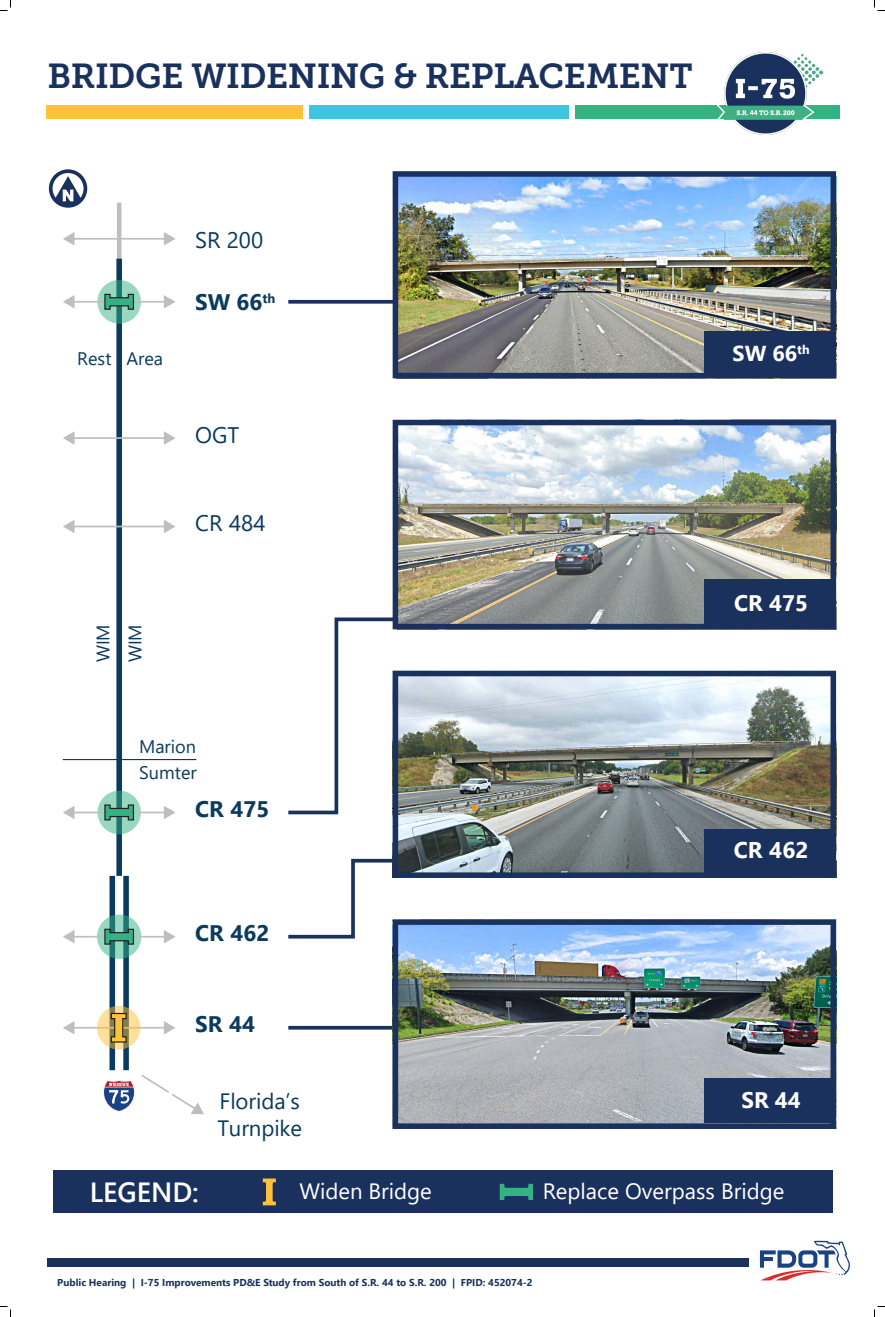
<style>
.page{position:relative;width:885px;height:1317px;background:#fff}
.page>*{position:absolute;margin:0;border:0;box-sizing:border-box;transform-origin:0 0}
.H1_Board_Title{font:34.5px "Museo Slab 700";letter-spacing:-.01em;color:#1a315d}
.t1{font:600 27.75px "Segoe UI";color:#fff}
.t2{font:700 22.65px "Segoe UI";color:#fff}
.t3{font:700 22.5px "Segoe UI";color:#0a3a5d}
.t4{font:22.5px "Segoe UI";color:#0a3a5d}
.t5{font:700 22.5px "Segoe UI";color:#fff}
.t6{font:22.2px "Segoe UI";color:#fff}
.t7{font:22.2px/26.6px "Segoe UI";letter-spacing:-.005em;color:#0a3a5d}
.t8{font:700 21.6px "Segoe UI";color:#fff}
.t9{font:18.15px/31.9px "Segoe UI";color:#0a3a5d}
.t10{font:700 10px "Segoe UI";color:#1a315d}
</style>
<div class="page">
<div style="left:47px;top:1258px;width:701px;height:9px;background:#1a315d"></div>
<svg style="left:760px;top:1241px;width:90px;height:39px"></svg>
<div style="left:46px;top:106px;width:257px;height:13px;background:#fdc239"></div>
<div style="left:309px;top:106px;width:260px;height:13px;background:#3ec4e1"></div>
<div style="left:575px;top:105px;width:265px;height:14px;background:#33b282"></div>
<img style="left:725px;top:52px;width:98px;height:82px">
<svg style="left:802px;top:105px;width:13px;height:15px"></svg>
<svg style="left:716px;top:103px;width:10px;height:19px"></svg>
<svg style="left:288px;top:1026px;width:105px;height:4px"></svg>
<svg style="left:288px;top:857px;width:105px;height:83px"></svg>
<svg style="left:288px;top:616px;width:118px;height:200px"></svg>
<svg style="left:288px;top:300px;width:105px;height:4px"></svg>
<hr style="left:117px;top:203px;width:4px;height:441px;background:#bfbebe">
<div style="left:116px;top:259px;width:6px;height:617px;background:#0a3a5d"></div>
<div style="left:110px;top:876px;width:5px;height:194px;background:#0a3a5d"></div>
<div style="left:123px;top:876px;width:6px;height:194px;background:#0a3a5d"></div>
<svg style="left:97px;top:280px;width:44px;height:44px"></svg>
<svg style="left:98px;top:791px;width:43px;height:43px"></svg>
<svg style="left:97px;top:915px;width:44px;height:44px"></svg>
<hr style="left:73px;top:1027px;width:93px;height:2px;background:#bfbebe">
<svg style="left:63px;top:1021px;width:12px;height:14px"></svg>
<svg style="left:164px;top:1021px;width:12px;height:14px"></svg>
<hr style="left:73px;top:526px;width:93px;height:1px;background:#bfbebe">
<svg style="left:63px;top:520px;width:12px;height:13px"></svg>
<svg style="left:164px;top:520px;width:12px;height:13px"></svg>
<hr style="left:73px;top:437px;width:93px;height:2px;background:#bfbebe">
<svg style="left:63px;top:431px;width:12px;height:14px"></svg>
<svg style="left:164px;top:431px;width:11px;height:14px"></svg>
<hr style="left:73px;top:301px;width:93px;height:2px;background:#bfbebe">
<svg style="left:63px;top:295px;width:12px;height:14px"></svg>
<svg style="left:164px;top:295px;width:12px;height:14px"></svg>
<hr style="left:73px;top:238px;width:93px;height:2px;background:#bfbebe">
<svg style="left:63px;top:232px;width:12px;height:14px"></svg>
<svg style="left:164px;top:232px;width:12px;height:14px"></svg>
<hr style="left:73px;top:812px;width:93px;height:1px;background:#bfbebe">
<svg style="left:63px;top:806px;width:12px;height:13px"></svg>
<svg style="left:164px;top:806px;width:12px;height:13px"></svg>
<hr style="left:73px;top:936px;width:93px;height:2px;background:#bfbebe">
<svg style="left:63px;top:930px;width:12px;height:13px"></svg>
<svg style="left:164px;top:930px;width:12px;height:13px"></svg>
<hr style="left:63px;top:759px;width:133px;height:1px;background:#0a3a5d">
<svg style="left:104px;top:293px;width:31px;height:17px"></svg>
<svg style="left:104px;top:804px;width:31px;height:17px"></svg>
<svg style="left:104px;top:928px;width:31px;height:17px"></svg>
<svg style="left:103px;top:1075px;width:101px;height:39px"></svg>
<svg style="left:97px;top:1006px;width:43px;height:44px"></svg>
<svg style="left:110px;top:1012px;width:17px;height:31px"></svg>
<img style="left:393px;top:671px;width:443px;height:207px">
<div style="left:705px;top:829px;width:131px;height:44px;background:#1a315d"></div>
<img style="left:393px;top:171px;width:443px;height:207px">
<div style="left:705px;top:331px;width:131px;height:42px;background:#1a315d"></div>
<img style="left:393px;top:420px;width:443px;height:209px">
<div style="left:705px;top:579px;width:131px;height:45px;background:#1a315d"></div>
<img style="left:393px;top:919px;width:443px;height:210px">
<div style="left:705px;top:1079px;width:131px;height:44px;background:#1a315d"></div>
<div style="left:53px;top:1171px;width:780px;height:42px;background:#1a315d"></div>
<svg style="left:500px;top:1184px;width:33px;height:16px"></svg>
<svg style="left:263px;top:1179px;width:13px;height:26px"></svg>
<div style="left:49px;top:169px;width:38px;height:39px;border:4px solid #1a315d;border-radius:50%"></div>
<svg style="left:55px;top:176px;width:27px;height:30px"></svg>
<svg style="left:0;top:0;width:11px;height:11px"></svg>
<svg style="left:0;top:1306px;width:11px;height:11px"></svg>
<svg style="left:874px;top:0;width:11px;height:11px"></svg>
<svg style="left:874px;top:1306px;width:11px;height:11px"></svg>
<p class="H1_Board_Title" style="left:47px;top:56px;width:647px">BRIDGE WIDENING &amp; REPLACEMENT</p>
<p class="t4" style="left:195px;top:218px;width:69px">SR 200</p>
<p class="t9" style="left:77px;top:341px;width:87px">Rest Area</p>
<p class="t3" style="left:195px;top:281px;width:82px">SW 66<sup>th</sup></p>
<p class="t4" style="left:195px;top:414px;width:46px">OGT</p>
<p class="t4" style="left:195px;top:502px;width:72px">CR 484</p>
<p class="t9" style="left:85px;top:662px;width:40px;rotate:-90deg">WIM<br>WIM</p>
<p class="t9" style="left:139px;top:729px;width:59px">Marion</p>
<p class="t9" style="left:139px;top:754px;width:59px">Sumter</p>
<p class="t3" style="left:195px;top:788px;width:76px">CR 475</p>
<p class="t3" style="left:195px;top:912px;width:76px">CR 462</p>
<p class="t3" style="left:195px;top:1003px;width:61px">SR 44</p>
<p class="t7" style="left:217px;top:1086px;width:86px">Florida’s<br>Turnpike</p>
<p class="t8" style="left:733px;top:333px;width:79px">SW 66<sup>th</sup></p>
<p class="t5" style="left:734px;top:581px;width:75px">CR 475</p>
<p class="t2" style="left:734px;top:829px;width:76px">CR 462</p>
<p class="t5" style="left:741px;top:1079px;width:61px">SR 44</p>
<p class="t1" style="left:90px;top:1166px;width:111px">LEGEND:</p>
<p class="t6" style="left:299px;top:1171px;width:134px">Widen Bridge</p>
<p class="t6" style="left:543px;top:1170px;width:243px">Replace Overpass Bridge</p>
<p class="t10" style="left:57px;top:1273px;width:477px">Public Hearing | I-75 Improvements PD&amp;E Study from South of S.R. 44 to S.R. 200 | FPID: 452074-2</p>
</div>
